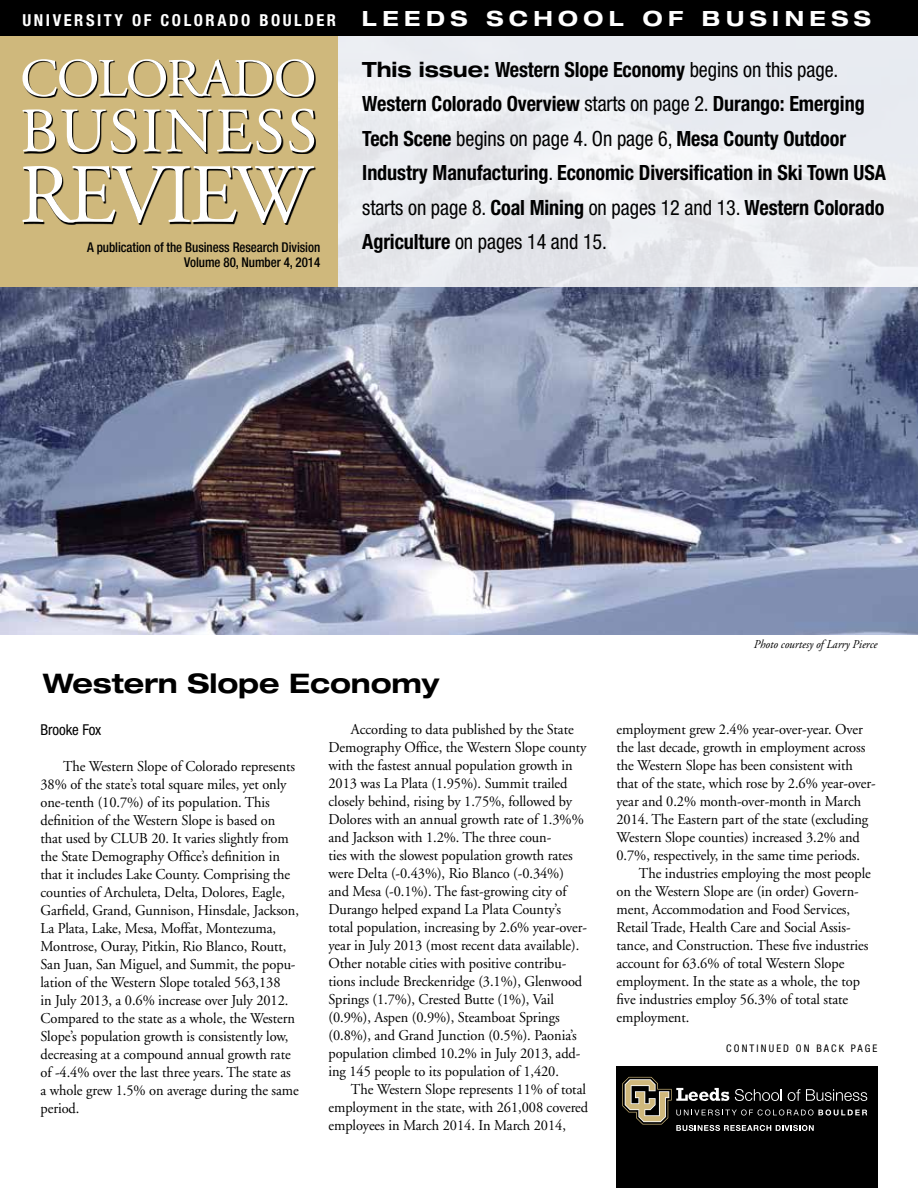
<style>
.page{position:relative;width:918px;height:1188px;background:#fff}
.page>*{position:absolute;margin:0;border:0;box-sizing:border-box;transform-origin:0 0}
.t1{font:700 expanded 27px "Helvetica Neue";letter-spacing:-.005em;color:#000}
.t2{font:700 condensed 21px/34.5px "Helvetica Neue";letter-spacing:-.005em;color:#000;scale:.96 1}
.t3{font:700 condensed 16.5px "Helvetica Neue";letter-spacing:.155em;color:#fff}
.t4{font:15px/18px "Adobe Garamond";letter-spacing:-.005em;color:#000;scale:.96 1}
.t5{font:condensed 15px "Helvetica Neue";letter-spacing:-.005em;color:#000}
.t6{font:500 condensed 13.5px/15px "Helvetica Neue";letter-spacing:-.005em;color:#000;text-align:right;scale:.96 1}
.t7{font:italic 12px "Adobe Garamond";letter-spacing:-.005em;color:#000;scale:.96 1}
.t8{font:condensed 10.5px "Helvetica Neue";letter-spacing:.2em;color:#000}
.s1{font-stretch:expanded;font-size:21px}
.s2{font-stretch:expanded}
.s3{font-weight:400}
</style>
<div class="page">
<img style="left:0;top:286px;width:918px;height:348px">
<div style="left:336px;top:21px;width:582px;height:265px;background:#e8ebf1"></div>
<div style="left:0;top:0;width:338px;height:286px;background:#cfb87c"></div>
<svg style="left:36px;top:70px;width:280px;height:28px"></svg>
<svg style="left:22px;top:59px;width:292px;height:38px"></svg>
<svg style="left:24px;top:111px;width:292px;height:43px"></svg>
<svg style="left:22px;top:109px;width:292px;height:43px"></svg>
<svg style="left:24px;top:167px;width:292px;height:58px"></svg>
<svg style="left:22px;top:166px;width:292px;height:57px"></svg>
<div style="left:616px;top:1066px;width:262px;height:122px;background:#000"></div>
<svg style="left:622px;top:1077px;width:245px;height:54px"></svg>
<div style="left:0;top:0;width:918px;height:36px;background:#000"></div>
<p class="t3" style="left:22px;top:10px;width:850px">UNIVERSITY OF COLORADO BOULDER <span class="s1">LEEDS SCHOOL OF BUSINESS</span></p>
<p class="t6" style="left:87px;top:240px;width:244px">A publication of the Business Research Division<br>Volume 80, Number 4, 2014</p>
<p class="t2" style="left:362px;top:52px;width:547px"><span class="s2">This issue:</span> Western Slope Economy <span class="s3">begins on this page.<br></span>Western Colorado Overview <span class="s3">starts on page 2.</span> Durango: Emerging Tech Scene <span class="s3">begins on page 4. On page 6,</span> Mesa County Outdoor Industry Manufacturing<span class="s3">.</span> Economic Diversification in Ski Town USA <span class="s3">starts on page 8.</span> Coal Mining <span class="s3">on pages 12 and 13.</span> Western Colorado Agriculture <span class="s3">on pages 14 and 15.</span></p>
<p class="t7" style="left:754px;top:637px;width:130px">Photo courtesy of Larry Pierce</p>
<h1 class="t1" style="left:43px;top:667px;width:398px">Western Slope Economy</h1>
<p class="t5" style="left:40px;top:721px;width:62px">Brooke Fox</p>
<p class="t4" style="left:40px;top:757px;width:271px;text-indent:22px">The Western Slope of Colorado represents 38% of the state’s total square miles, yet only one-tenth (10.7%) of its population. This definition of the Western Slope is based on that used by CLUB 20. It varies slightly from the State Demography Office’s definition in that it includes Lake County. Comprising the counties of Archuleta, Delta, Dolores, Eagle, Garfield, Grand, Gunnison, Hinsdale, Jackson, La Plata, Lake, Mesa, Moffat, Montezuma, Montrose, Ouray, Pitkin, Rio Blanco, Routt, San Juan, San Miguel, and Summit, the popu&shy;lation of the Western Slope totaled 563,138<br>in July 2013, a 0.6% increase over July 2012.<br>Compared to the state as a whole, the Western Slope’s population growth is consistently low, decreasing at a compound annual growth rate of -4.4% over the last three years. The state as a whole grew 1.5% on average during the same period.</p>
<p class="t4" style="left:328px;top:721px;width:271px;text-indent:22px">According to data published by the State Demography Office, the Western Slope county with the fastest annual population growth in 2013 was La Plata (1.95%). Summit trailed closely behind, rising by 1.75%, followed by Dolores with an annual growth rate of 1.3%% and Jackson with 1.2%. The three coun-<br>ties with the slowest population growth rates were Delta (-0.43%), Rio Blanco (-0.34%) and Mesa (-0.1%). The fast-growing city of Durango helped expand La Plata County’s total population, increasing by 2.6% year-over&shy;year in July 2013 (most recent data available).<br>Other notable cities with positive contribu&shy;tions include Breckenridge (3.1%), Glenwood Springs (1.7%), Crested Butte (1%), Vail (0.9%), Aspen (0.9%), Steamboat Springs (0.8%), and Grand Junction (0.5%). Paonia’s population climbed 10.2% in July 2013, add&shy;ing 145 people to its population of 1,420.</p>
<p class="t4" style="left:328px;top:1081px;width:272px;text-indent:22px">The Western Slope represents 11% of total employment in the state, with 261,008 covered employees in March 2014. In March 2014,</p>
<p class="t4" style="left:616px;top:721px;width:272px">employment grew 2.4% year-over-year. Over the last decade, growth in employment across the Western Slope has been consistent with that of the state, which rose by 2.6% year-over&shy;year and 0.2% month-over-month in March 2014. The Eastern part of the state (excluding Western Slope counties) increased 3.2% and 0.7%, respectively, in the same time periods.</p>
<p class="t4" style="left:616px;top:865px;width:266px;text-indent:22px">The industries employing the most people on the Western Slope are (in order) Govern&shy;ment, Accommodation and Food Services, Retail Trade, Health Care and Social Assis&shy;tance, and Construction. These five industries account for 63.6% of total Western Slope employment. In the state as a whole, the top five industries employ 56.3% of total state employment.</p>
<p class="t8" style="left:726px;top:1042px;width:153px">CONTINUED ON BACK PAGE</p>
</div>
